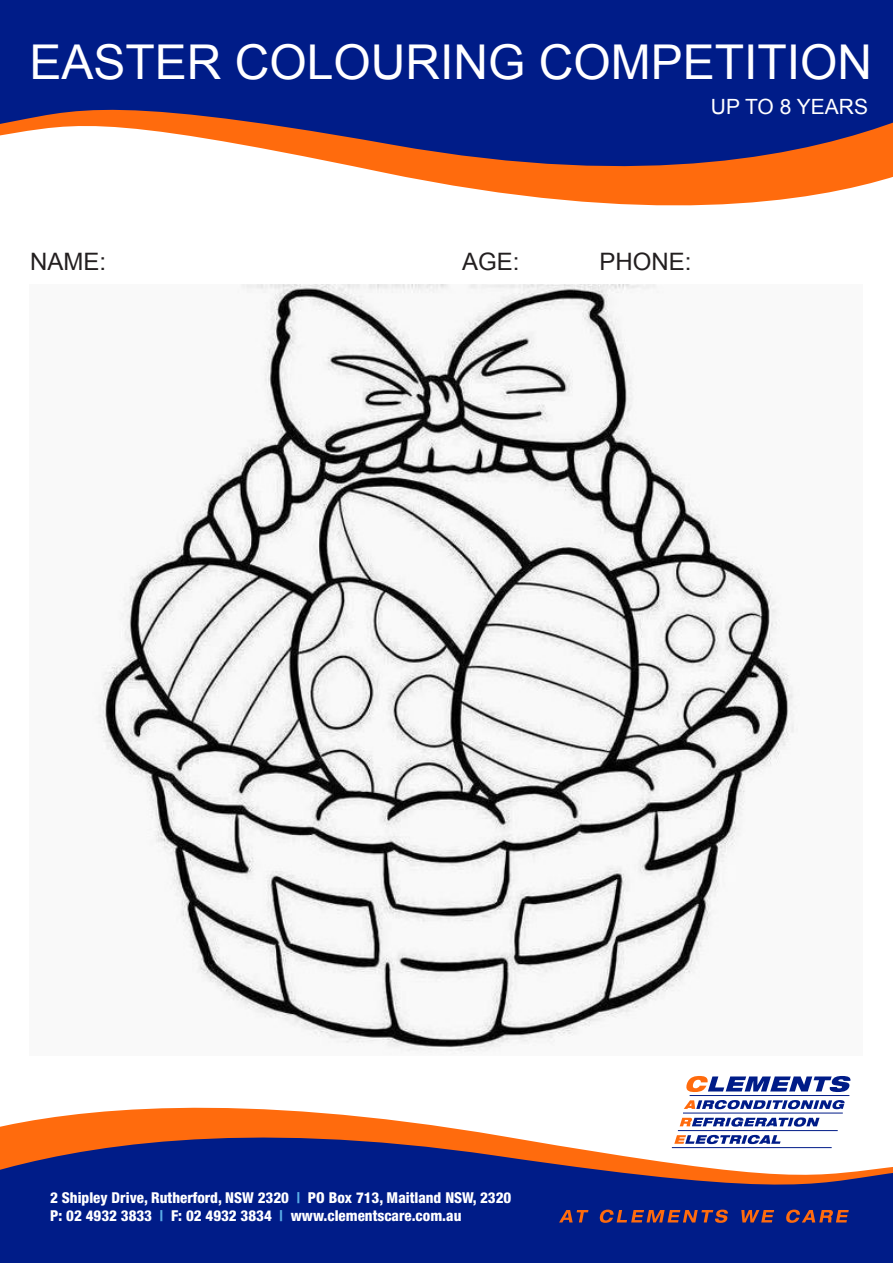
<style>
.page{position:relative;width:893px;height:1263px;background:#fff}
.page>*{position:absolute;margin:0;border:0;box-sizing:border-box;transform-origin:0 0}
.t1{font:48px "Arial";color:#fff}
.t2{font:24px "Arial";color:#231f20}
.t3{font:21px "Arial";color:#fff}
.t4{font:800 condensed 15px/18px "Helvetica Neue LT Std";color:#fff}
.s1{font-size:48px;color:#fff}
.s2{color:#5aace5}
</style>
<div class="page">
<svg style="left:49px;top:1095px;width:801px;height:23px"></svg>
<svg style="left:0;top:1118px;width:893px;height:145px;background:#464585"></svg>
<svg style="left:559px;top:1210px;width:29px;height:12px"></svg>
<svg style="left:599px;top:1209px;width:129px;height:14px;background:#643a57"></svg>
<svg style="left:741px;top:1210px;width:33px;height:12px"></svg>
<svg style="left:785px;top:1209px;width:64px;height:14px"></svg>
<img style="left:98px;top:285px;width:700px;height:767px">
<svg style="left:489px;top:191px;width:347px;height:15px;fill:#ff6b0d"></svg>
<svg style="left:0;top:0;width:893px;height:191px;background:#434284"></svg>
<svg style="left:686px;top:1076px;width:165px;height:16px"></svg>
<svg style="left:684px;top:1100px;width:161px;height:9px"></svg>
<svg style="left:680px;top:1117px;width:139px;height:10px"></svg>
<svg style="left:674px;top:1135px;width:106px;height:9px"></svg>
<hr style="left:690px;top:1095px;width:159px;height:1px;background:#001c88">
<hr style="left:683px;top:1112px;width:160px;height:1px;background:#001c88">
<hr style="left:678px;top:1130px;width:160px;height:1px;background:#001c88">
<hr style="left:672px;top:1147px;width:160px;height:1px;background:#001c88">
<p class="t1" style="left:29px;top:29px;width:844px">EASTER COLOURING COMPETITION</p>
<p class="t3" style="left:711px;top:92px;width:159px">UP TO 8 YEARS</p>
<p class="t2" style="left:30px;top:245px;width:78px">NAME:</p>
<p class="t2" style="left:462px;top:245px;width:59px">AGE:</p>
<p class="t2" style="left:600px;top:245px;width:165px">PHONE:<span class="s1">ON</span></p>
<p class="t4" style="left:50px;top:1188px;width:463px">2 Shipley Drive, Rutherford, NSW 2320 <span class="s2">|</span> PO Box 713, Maitland NSW, 2320<br>P: 02 4932 3833 <span class="s2">|</span> F: 02 4932 3834 <span class="s2">|</span> www.clementscare.com.au</p>
</div>
